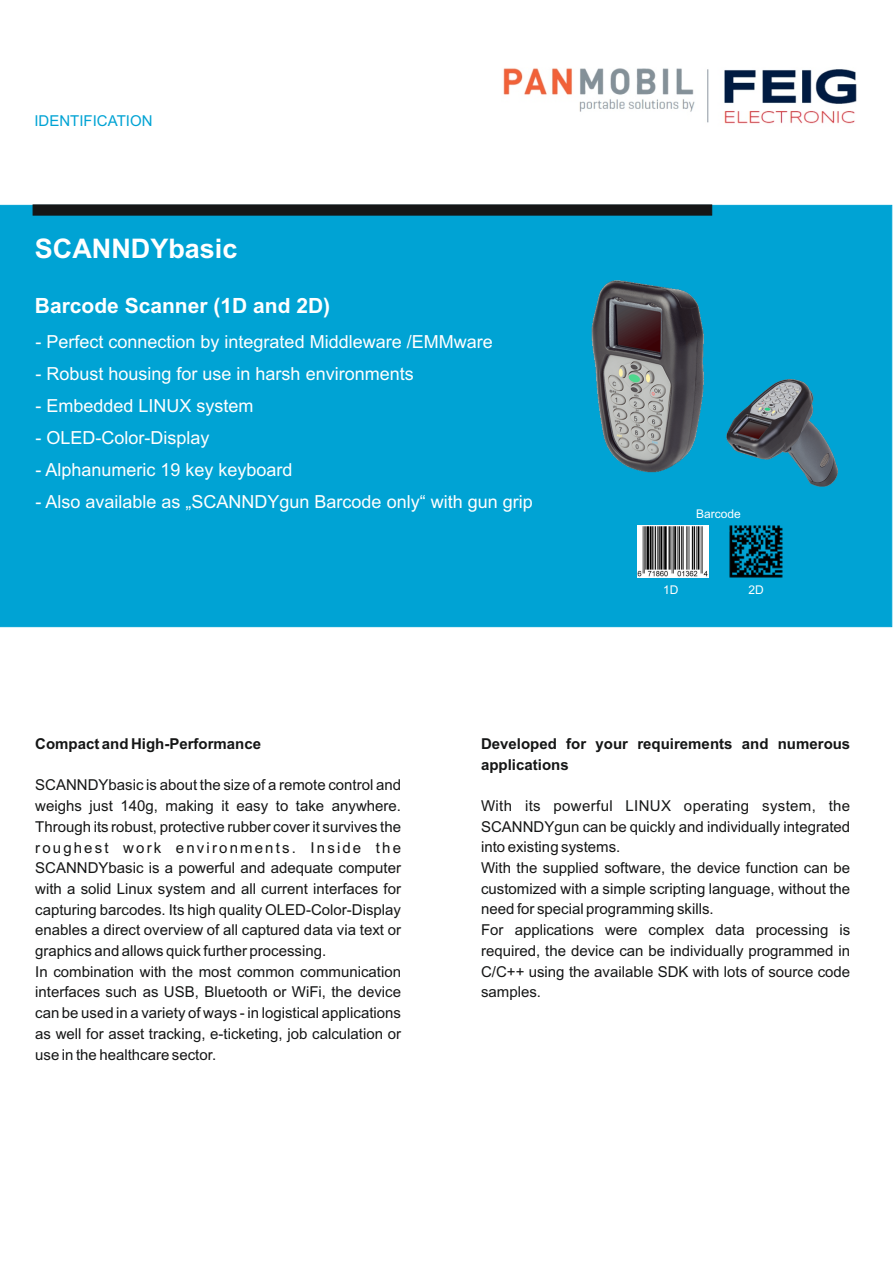
<style>
.page{position:relative;width:893px;height:1263px;background:#fff}
.page>*{position:absolute;margin:0;border:0;box-sizing:border-box;transform-origin:0 0}
.t1{font:700 27px "Arial";color:#fff}
.t2{font:700 21px "Arial";color:#fff}
.t3{font:18px "Arial";color:#fff}
.t4{font:15px/20.7px "Arial";color:#151616}
.t5{font:700 15px/20.7px "Arial";color:#151616}
.t6{font:15px "Arial";color:#00a3d4}
.t7{font:12px "Arial";color:#fff}
</style>
<div class="page">
<div style="left:0;top:204px;width:893px;height:423px;background:#00a3d4"></div>
<svg style="left:32px;top:204px;width:681px;height:12px;background:#1c2223"></svg>
<img style="left:637px;top:543px;width:72px;height:35px">
<img style="left:727px;top:543px;width:57px;height:37px">
<img style="left:453px;top:209px;width:398px;height:334px">
<img style="left:652px;top:324px;width:241px;height:219px">
<img style="left:503px;top:68px;width:354px;height:56px">
<p class="t6" style="left:34px;top:115px;width:120px">IDENTIFICATION</p>
<h1 class="t1" style="left:35px;top:238px;width:204px">SCANNDYbasic</h1>
<h2 class="t2" style="left:35px;top:297px;width:297px">Barcode Scanner (1D and 2D)</h2>
<p class="t3" style="left:36px;top:334px;width:459px">- Perfect connection by integrated Middleware /EMMware</p>
<p class="t3" style="left:36px;top:367px;width:380px">- Robust housing for use in harsh environments</p>
<p class="t3" style="left:36px;top:399px;width:220px">- Embedded LINUX system</p>
<p class="t3" style="left:36px;top:431px;width:176px">- OLED-Color-Display</p>
<p class="t3" style="left:36px;top:463px;width:259px">- Alphanumeric 19 key keyboard</p>
<p class="t3" style="left:36px;top:495px;width:499px">- Also available as „SCANNDYgun Barcode only“ with gun grip</p>
<p class="t7" style="left:696px;top:509px;width:46px">Barcode</p>
<p class="t7" style="left:663px;top:585px;width:17px">1D</p>
<p class="t7" style="left:748px;top:585px;width:17px">2D</p>
<p class="t5" style="left:35px;top:735px;width:227px">Compact and High-Performance</p>
<p class="t4" style="left:35px;top:776px;width:367px">SCANNDYbasic is about the size of a remote control and weighs just 140g, making it easy to take anywhere.<br>Through its robust, protective rubber cover it survives the roughest work environments. Inside the SCANNDYbasic is a powerful and adequate computer with a solid Linux system and all current interfaces for capturing barcodes. Its high quality OLED-Color-Display enables a direct overview of all captured data via text or graphics and allows quick further processing.<br>In combination with the most common communication interfaces such as USB, Bluetooth or WiFi, the device can be used in a variety of ways - in logistical applications as well for asset tracking, e-ticketing, job calculation or use in the healthcare sector.</p>
<p class="t5" style="left:481px;top:735px;width:371px">Developed for your requirements and numerous applications</p>
<p class="t4" style="left:481px;top:797px;width:371px">With its powerful LINUX operating system, the SCANNDYgun can be quickly and individually integrated into existing systems.<br>With the supplied software, the device function can be customized with a simple scripting language, without the need for special programming skills.<br>For applications were complex data processing is required, the device can be individually programmed in C/C++ using the available SDK with lots of source code samples.</p>
</div>
